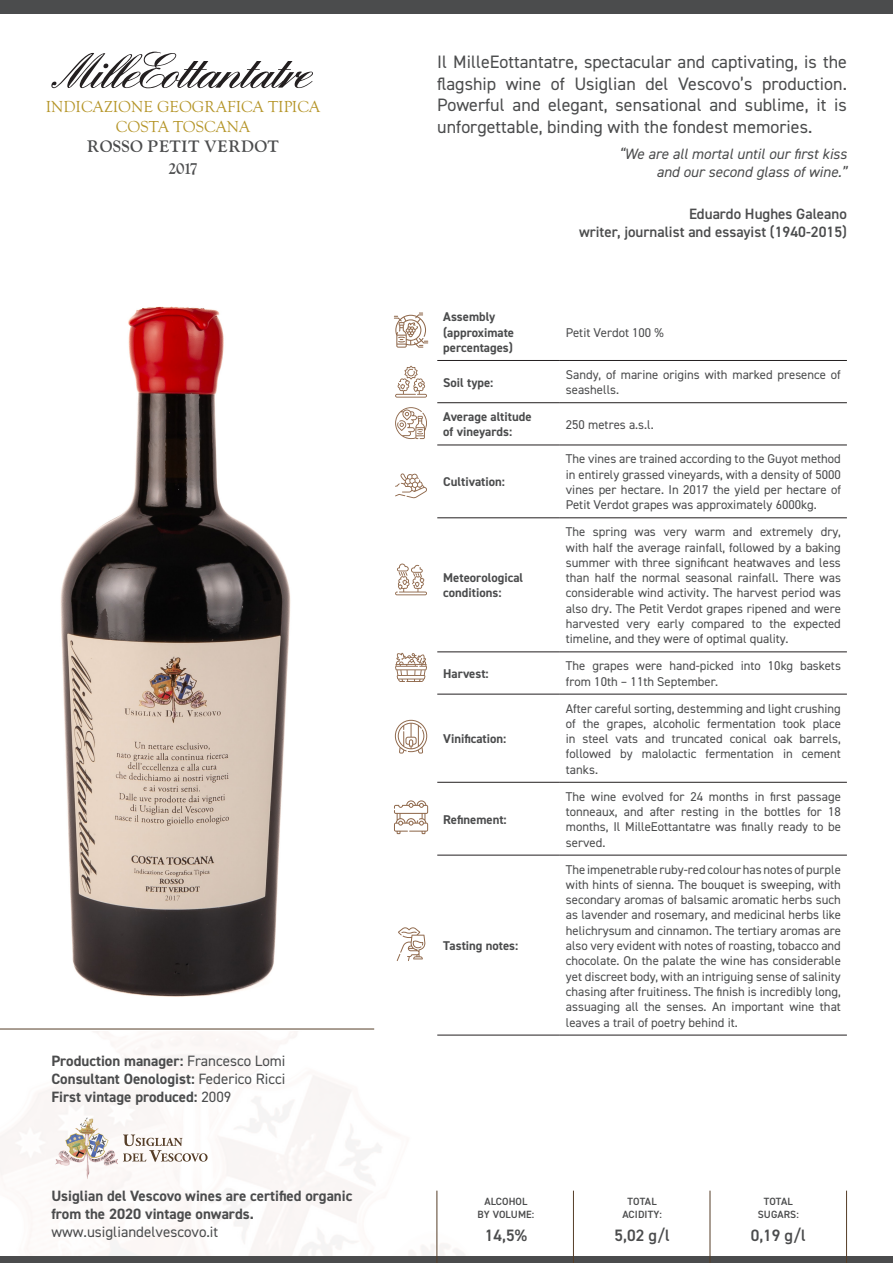
<style>
.page{position:relative;width:893px;height:1263px;background:#fff}
.page>*{position:absolute;margin:0;border:0;box-sizing:border-box;transform-origin:0 0}
.t1{font:18px/21.6px "DIN2014";color:#4b4c4d;text-align:justify}
.t2{font:16.5px/19.8px "Goudy Old Sty";color:#b59528;text-align:center}
.t3{font:700 16.5px "LTC Goudy Oldstyle Pro";letter-spacing:.02em;color:#4b4c4d}
.t4{font:600 16.5px "DIN2014";color:#4b4c4d}
.t5{font:700 15px/18px "DIN2014";color:#4b4c4d}
.t6{font:600 15px/18px "DIN2014";color:#4b4c4d;text-align:right}
.t7{font:italic 15px/18px "DIN2014";color:#4b4c4d;text-align:right}
.t8{font:15px "DIN2014";color:#4b4c4d}
.t9{font:12.75px/15.3px "DIN2014";color:#4b4c4d;text-align:justify}
.t10{font:700 12.75px/15.3px "DIN2014";color:#4b4c4d}
.t11{font:600 10.5px/12.6px "DIN2014";letter-spacing:.01em;color:#4b4c4d;text-align:center}
.s1{font-weight:400}
</style>
<div class="page">
<img style="left:0;top:940px;width:533px;height:317px">
<img style="left:0;top:306px;width:374px;height:723px">
<hr style="left:437px;top:360px;width:123px;height:1px;background:#231f20">
<hr style="left:560px;top:360px;width:287px;height:1px;background:#231f20">
<hr style="left:437px;top:402px;width:123px;height:1px;background:#231f20">
<hr style="left:560px;top:402px;width:287px;height:1px;background:#231f20">
<hr style="left:437px;top:445px;width:123px;height:1px;background:#231f20">
<hr style="left:560px;top:445px;width:287px;height:1px;background:#231f20">
<hr style="left:437px;top:518px;width:123px;height:1px;background:#231f20">
<hr style="left:560px;top:518px;width:287px;height:1px;background:#231f20">
<hr style="left:437px;top:652px;width:123px;height:1px;background:#231f20">
<hr style="left:560px;top:652px;width:287px;height:1px;background:#231f20">
<hr style="left:437px;top:694px;width:123px;height:1px;background:#231f20">
<hr style="left:560px;top:694px;width:287px;height:1px;background:#231f20">
<hr style="left:437px;top:782px;width:123px;height:1px;background:#231f20">
<hr style="left:560px;top:782px;width:287px;height:1px;background:#231f20">
<hr style="left:437px;top:855px;width:123px;height:1px;background:#231f20">
<hr style="left:560px;top:855px;width:287px;height:1px;background:#231f20">
<hr style="left:437px;top:1035px;width:123px;height:1px;background:#231f20">
<hr style="left:560px;top:1035px;width:287px;height:1px;background:#231f20">
<div style="left:0;top:0;width:893px;height:13px;background:#4b4c4d"></div>
<div style="left:0;top:1257px;width:893px;height:6px;background:#4b4c4d"></div>
<hr style="left:0;top:1029px;width:374px;height:1px;background:#563e28">
<hr style="left:436px;top:1190px;width:1px;height:73px;background:#563e28">
<hr style="left:573px;top:1190px;width:1px;height:73px;background:#563e28">
<hr style="left:710px;top:1190px;width:1px;height:73px;background:#563e28">
<hr style="left:846px;top:1190px;width:1px;height:73px;background:#563e28">
<svg style="left:395px;top:653px;width:32px;height:29px"></svg>
<svg style="left:395px;top:473px;width:32px;height:25px"></svg>
<svg style="left:395px;top:366px;width:32px;height:32px"></svg>
<svg style="left:395px;top:564px;width:32px;height:31px"></svg>
<svg style="left:395px;top:407px;width:32px;height:32px"></svg>
<svg style="left:394px;top:313px;width:34px;height:35px"></svg>
<svg style="left:395px;top:720px;width:32px;height:33px"></svg>
<svg style="left:397px;top:927px;width:28px;height:34px"></svg>
<svg style="left:394px;top:800px;width:34px;height:34px"></svg>
<img style="left:51px;top:1116px;width:70px;height:64px">
<svg style="left:123px;top:1134px;width:85px;height:28px"></svg>
<svg style="left:51px;top:52px;width:262px;height:36px"></svg>
<p class="t2" style="left:46px;top:97px;width:276px">INDICAZIONE GEOGRAFICA TIPICA<br>COSTA TOSCANA</p>
<p class="t3" style="left:87px;top:136px;width:193px">ROSSO PETIT VERDOT</p>
<p class="t3" style="left:168px;top:158px;width:30px">2017</p>
<p class="t5" style="left:51px;top:1052px;width:236px;text-align:justify">Production manager: <span class="s1">Francesco Lomi </span>Consultant Oenologist: <span class="s1">Federico Ricci </span>First vintage produced: <span class="s1">2009</span></p>
<p class="t5" style="left:51px;top:1187px;width:303px">Usiglian del Vescovo wines are certified organic from the 2020 vintage onwards.</p>
<p class="t8" style="left:51px;top:1223px;width:168px">www.usigliandelvescovo.it</p>
<h1 class="t1" style="left:437px;top:51px;width:411px">Il MilleEottantatre, spectacular and captivating, is the flagship wine of Usiglian del Vescovo’s production.<br>Powerful and elegant, sensational and sublime, it is unforgettable, binding with the fondest memories.</h1>
<p class="t7" style="left:619px;top:145px;width:230px">“We are all mortal until our first kiss and our second glass of wine.”</p>
<p class="t6" style="left:579px;top:205px;width:269px">Eduardo Hughes Galeano<br>writer, journalist and essayist (1940-2015)</p>
<p class="t10" style="left:443px;top:309px;width:72px">Assembly (approximate percentages)</p>
<p class="t9" style="left:566px;top:324px;width:99px">Petit Verdot 100 %</p>
<p class="t10" style="left:443px;top:374px;width:52px">Soil type:</p>
<p class="t9" style="left:566px;top:367px;width:276px">Sandy, of marine origins with marked presence of seashells.</p>
<p class="t10" style="left:443px;top:409px;width:90px">Average altitude of vineyards:</p>
<p class="t9" style="left:566px;top:416px;width:89px">250 metres a.s.l.</p>
<p class="t10" style="left:443px;top:474px;width:63px">Cultivation:</p>
<p class="t9" style="left:566px;top:451px;width:277px">The vines are trained according to the Guyot method in entirely grassed vineyards, with a density of 5000 vines per hectare. In 2017 the yield per hectare of Petit Verdot grapes was approximately 6000kg.</p>
<p class="t10" style="left:443px;top:570px;width:81px">Meteorological conditions:</p>
<p class="t9" style="left:566px;top:524px;width:277px">The spring was very warm and extremely dry, with half the average rainfall, followed by a baking summer with three significant heatwaves and less than half the normal seasonal rainfall. There was considerable wind activity. The harvest period was also dry. The Petit Verdot grapes ripened and were harvested very early compared to the expected timeline, and they were of optimal quality.</p>
<p class="t10" style="left:443px;top:666px;width:47px">Harvest:</p>
<p class="t9" style="left:566px;top:658px;width:277px">The grapes were hand-picked into 10kg baskets from 10th – 11th September.</p>
<p class="t10" style="left:443px;top:731px;width:65px">Vinification:</p>
<p class="t10" style="left:443px;top:811px;width:65px">Refinement:</p>
<p class="t10" style="left:443px;top:938px;width:76px">Tasting notes:</p>
<p class="t9" style="left:566px;top:700px;width:277px">After careful sorting, destemming and light crushing of the grapes, alcoholic fermentation took place in steel vats and truncated conical oak barrels, followed by malolactic fermentation in cement tanks.</p>
<p class="t9" style="left:566px;top:788px;width:277px">The wine evolved for 24 months in first passage tonneaux, and after resting in the bottles for 18 months, Il MilleEottantatre was finally ready to be served.</p>
<p class="t9" style="left:566px;top:861px;width:277px">The impenetrable ruby-red colour has notes of purple with hints of sienna. The bouquet is sweeping, with secondary aromas of balsamic aromatic herbs such as lavender and rosemary, and medicinal herbs like helichrysum and cinnamon. The tertiary aromas are also very evident with notes of roasting, tobacco and chocolate. On the palate the wine has considerable yet discreet body, with an intriguing sense of salinity chasing after fruitiness. The finish is incredibly long, assuaging all the senses. An important wine that leaves a trail of poetry behind it.</p>
<p class="t11" style="left:478px;top:1195px;width:58px">ALCOHOL<br>BY VOLUME:</p>
<p class="t4" style="left:485px;top:1224px;width:44px">14,5%</p>
<p class="t11" style="left:622px;top:1195px;width:41px">TOTAL<br>ACIDITY:</p>
<p class="t4" style="left:614px;top:1224px;width:57px">5,02 g/l</p>
<p class="t11" style="left:758px;top:1195px;width:43px">TOTAL<br>SUGARS:</p>
<p class="t4" style="left:751px;top:1224px;width:57px">0,19 g/l</p>
</div>
